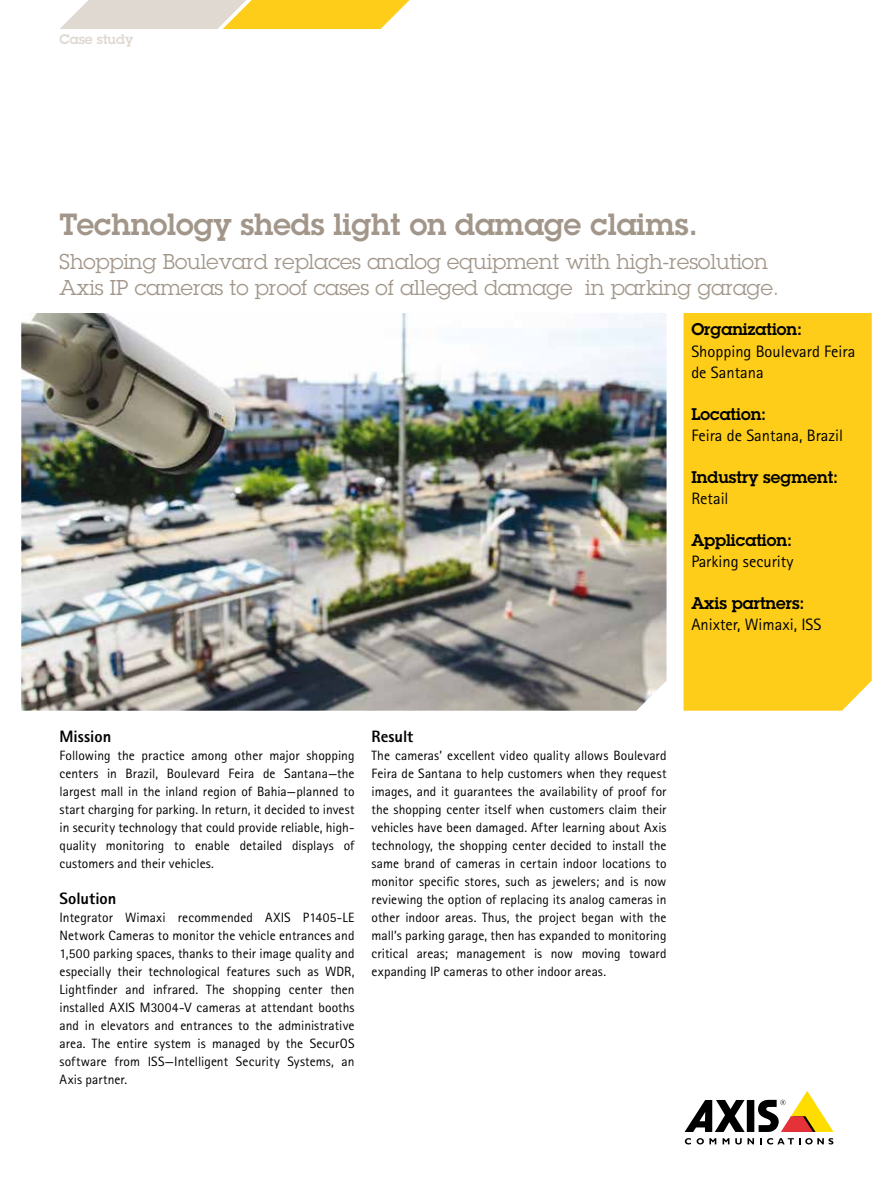
<style>
.page{position:relative;width:893px;height:1191px;background:#fff}
.page>*{position:absolute;margin:0;border:0;box-sizing:border-box;transform-origin:0 0}
.t1{font:600 30px "Lubalin Graph ECG";color:#a19689}
.t2{font:21px/25.5px "Lubalin Graph ECG";color:#a19689}
.t3{font:16.5px/21px "Rotis Sans Serif Pro";color:#000}
.t4{font:600 16.5px "Lubalin Graph ECG";color:#000}
.t5{font:800 16.5px "Rotis Sans Serif Pro";color:#000}
.t6{font:16.5px "Rotis Sans Cyrillic";color:#000}
.t7{font:13.5px/18px "Rotis Sans Serif Pro";letter-spacing:.005em;color:#000;text-align:justify}
.t8{font:600 13.5px "Lubalin Graph ECG";color:#dfd9d1}
</style>
<div class="page">
<div style="left:747px;top:1100px;width:7px;height:32px;background:#000"></div>
<svg style="left:685px;top:1100px;width:60px;height:32px"></svg>
<svg style="left:758px;top:1091px;width:75px;height:41px"></svg>
<svg style="left:685px;top:1138px;width:6px;height:6px"></svg>
<svg style="left:697px;top:1138px;width:19px;height:6px"></svg>
<svg style="left:723px;top:1138px;width:6px;height:6px"></svg>
<svg style="left:735px;top:1138px;width:19px;height:6px"></svg>
<svg style="left:760px;top:1138px;width:73px;height:6px"></svg>
<div style="left:684px;top:313px;width:188px;height:397px;background:#fecd1a"></div>
<svg style="left:60px;top:0;width:350px;height:29px;background:#f0d782"></svg>
<img style="left:21px;top:313px;width:645px;height:397px">
<p class="t8" style="left:60px;top:30px;width:75px">Case study</p>
<h1 class="t1" style="left:60px;top:205px;width:640px">Technology sheds light on damage claims.</h1>
<h2 class="t2" style="left:60px;top:249px;width:721px">Shopping Boulevard replaces analog equipment with high-resolution<br>Axis IP cameras to proof cases of alleged damage in parking garage.</h2>
<p class="t4" style="left:691px;top:319px;width:112px">Organization:</p>
<p class="t3" style="left:691px;top:340px;width:166px">Shopping Boulevard Feira de Santana</p>
<p class="t4" style="left:691px;top:403px;width:76px">Location:</p>
<p class="t3" style="left:691px;top:424px;width:153px">Feira de Santana, Brazil</p>
<p class="t4" style="left:691px;top:466px;width:148px">Industry segment:</p>
<p class="t6" style="left:691px;top:488px;width:39px">Retail</p>
<p class="t4" style="left:691px;top:529px;width:102px">Application:</p>
<p class="t3" style="left:691px;top:550px;width:104px">Parking security</p>
<p class="t4" style="left:691px;top:592px;width:115px">Axis partners:</p>
<p class="t3" style="left:691px;top:613px;width:132px">Anixter, Wimaxi, ISS</p>
<p class="t5" style="left:60px;top:725px;width:53px">Mission</p>
<p class="t7" style="left:60px;top:746px;width:297px">Following the practice among other major shopping centers in Brazil, Boulevard Feira de Santana—the largest mall in the inland region of Bahia—planned to start charging for parking. In return, it decided to invest in security technology that could provide reliable, high&shy;quality monitoring to enable detailed displays of customers and their vehicles.</p>
<p class="t5" style="left:60px;top:887px;width:58px">Solution</p>
<p class="t7" style="left:60px;top:908px;width:297px">Integrator Wimaxi recommended AXIS P1405-LE Network Cameras to monitor the vehicle entrances and 1,500 parking spaces, thanks to their image quality and especially their technological features such as WDR, Lightfinder and infrared. The shopping center then installed AXIS M3004-V cameras at attendant booths and in elevators and entrances to the administrative area. The entire system is managed by the SecurOS software from ISS—Intelligent Security Systems, an Axis partner.</p>
<p class="t5" style="left:372px;top:725px;width:43px">Result</p>
<p class="t7" style="left:372px;top:746px;width:297px">The cameras’ excellent video quality allows Boulevard Feira de Santana to help customers when they request images, and it guarantees the availability of proof for the shopping center itself when customers claim their vehicles have been damaged. After learning about Axis technology, the shopping center decided to install the same brand of cameras in certain indoor locations to monitor specific stores, such as jewelers; and is now reviewing the option of replacing its analog cameras in other indoor areas. Thus, the project began with the mall’s parking garage, then has expanded to monitoring critical areas; management is now moving toward expanding IP cameras to other indoor areas.</p>
</div>
